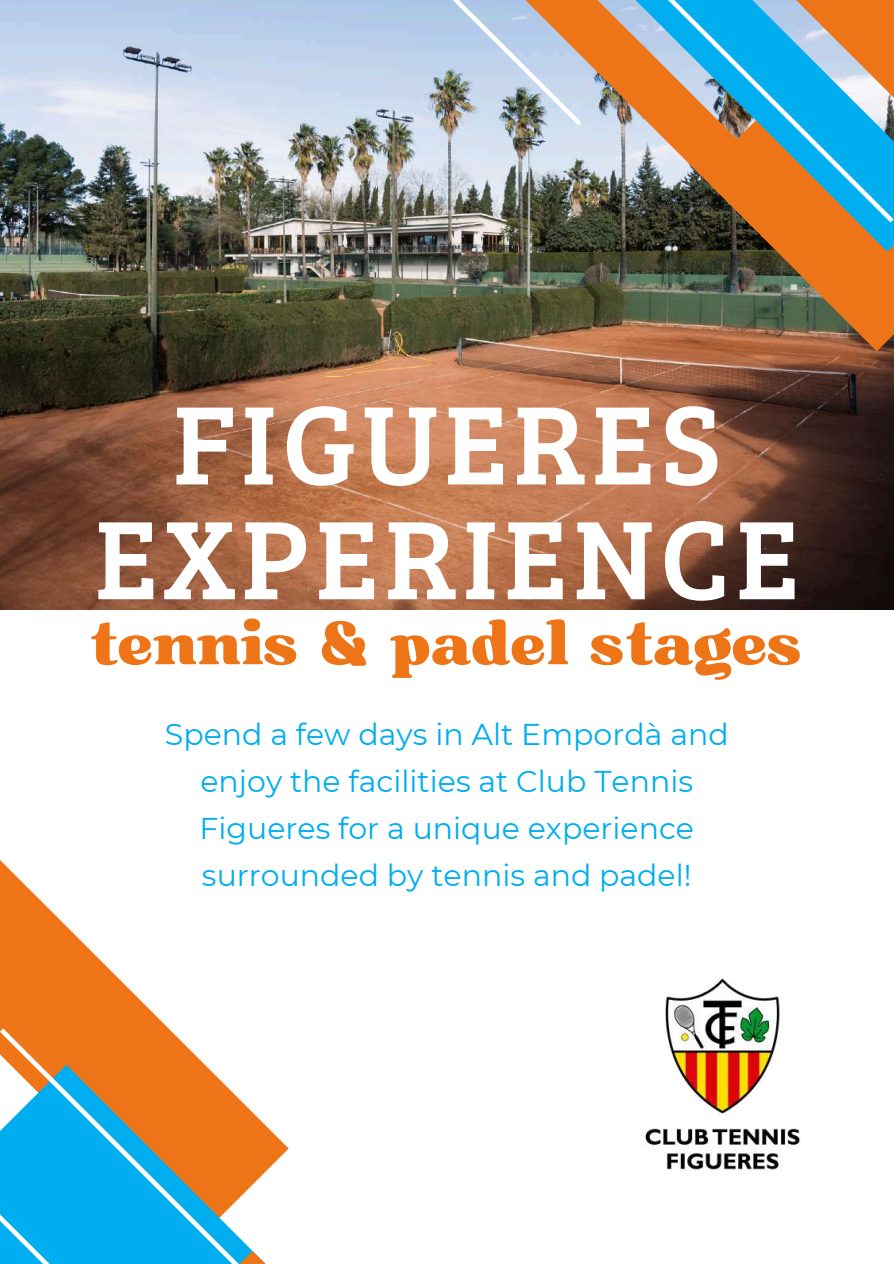
<style>
.page{position:relative;width:894px;height:1264px;background:#fff}
.page>*{position:absolute;margin:0;border:0;box-sizing:border-box;transform-origin:0 0}
.t1{font:115.5px/114.8px "Bree Serif";letter-spacing:.05em;color:#fff;text-align:center}
.t2{font:60px "Bugaki";color:#ed7518}
.t3{font:30px/47.2px "Montserrat";color:#00aeef;text-align:center}
</style>
<div class="page">
<svg style="left:0;top:860px;width:168px;height:168px;fill:#ed7518"></svg>
<svg style="left:0;top:1028px;width:289px;height:235px"></svg>
<img style="left:0;top:0;width:893px;height:610px">
<img style="left:644px;top:977px;width:156px;height:196px">
<img style="left:446px;top:130px;width:280px;height:221px">
<img style="left:726px;top:252px;width:167px;height:144px">
<svg style="left:557px;top:227px;width:336px;height:25px"></svg>
<svg style="left:522px;top:0;width:371px;height:227px"></svg>
<svg style="left:210px;top:0;width:376px;height:130px"></svg>
<h1 class="t1" style="left:94px;top:381px;width:706px">FIGUERES<br>EXPERIENCE</h1>
<h2 class="t2" style="left:89px;top:605px;width:713px">tennis &amp; padel stages</h2>
<p class="t3" style="left:165px;top:710px;width:565px">Spend a few days in Alt Empordà and enjoy the facilities at Club Tennis Figueres for a unique experience surrounded by tennis and padel!</p>
</div>
